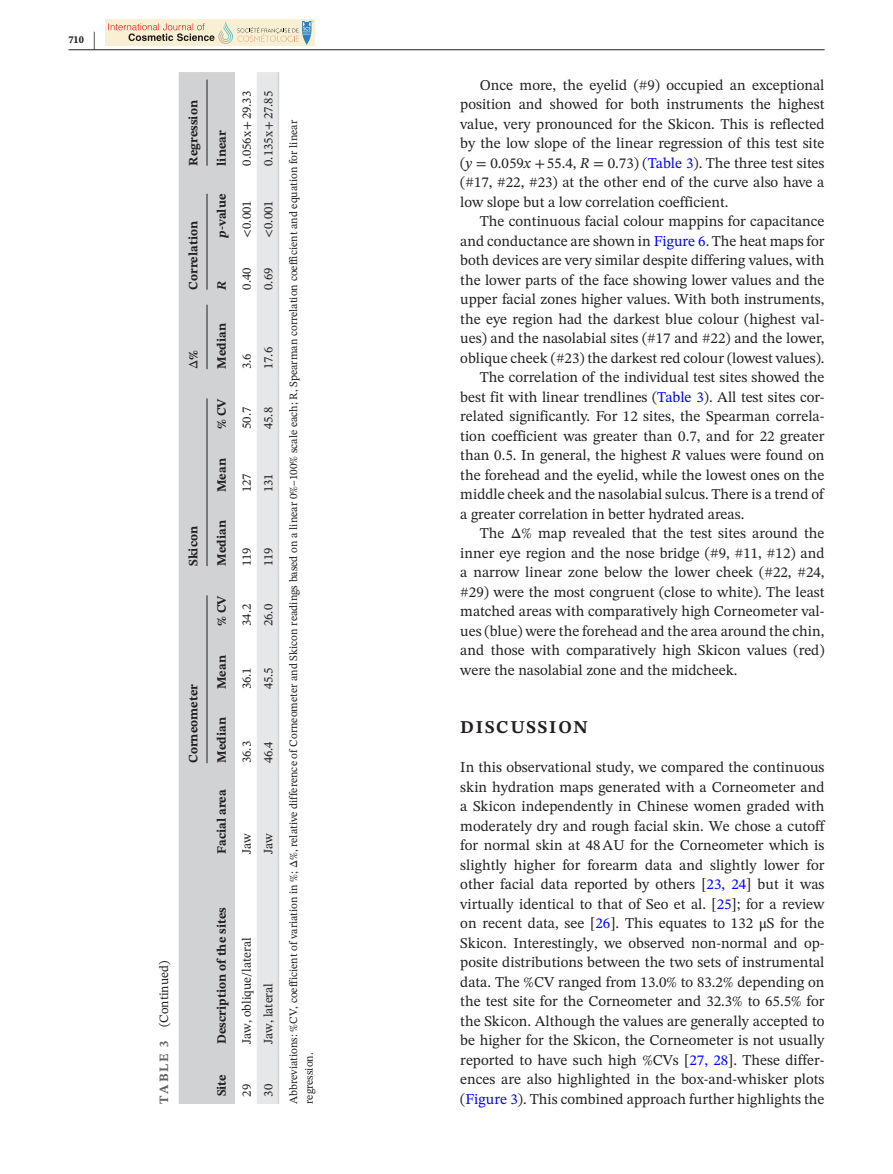
<style>
.page{position:relative;width:893px;height:1174px;background:#fff}
.page>*{position:absolute;margin:0;border:0;box-sizing:border-box;transform-origin:0 0}
.t1{font:700 18px "STIX Two Text";letter-spacing:.1em;color:#231f20}
.t2{font:15px/19.5px "STIX Two Text";color:#231f20;text-align:justify}
.t3{font:12.75px "STIX Two Text";color:#231f20}
.t4{font:700 12.75px "STIX Two Text";color:#231f20}
.t5{font:700 12.75px "STIX Two Text";letter-spacing:.14em;color:#636366}
.t6{font:12.75px "STIX";color:#231f20}
.t7{font:italic 700 12.75px "STIX Two Text";color:#231f20}
.t8{font:11.25px "STIX Two Text";color:#231f20}
.t9{font:700 10.5px "STIX Two Text";color:#231f20}
.s1{font-size:21px}
.s2{font-family:"STIX"}
.s3{font-style:italic}
.s4{font-family:"STIX Two Text";font-weight:700}
.s5{color:#00f}
</style>
<div class="page">
<hr style="left:68px;top:49px;width:756px;height:1px;background:#231f20">
<img style="left:105px;top:20px;width:210px;height:25px">
<svg style="left:108px;top:21px;width:192px;height:23px;background:#e5d7bd"></svg>
<div style="left:179px;top:72px;width:56px;height:1032px;background:#d1d2d4"></div>
<div style="left:257px;top:72px;width:21px;height:1032px;background:#e6e7e9"></div>
<hr style="left:278px;top:1051px;width:1px;height:53px;background:#d1d2d4">
<hr style="left:278px;top:861px;width:1px;height:190px;background:#d1d2d4">
<hr style="left:278px;top:770px;width:1px;height:91px;background:#d1d2d4">
<hr style="left:278px;top:697px;width:1px;height:73px;background:#d1d2d4">
<hr style="left:278px;top:633px;width:1px;height:64px;background:#d1d2d4">
<hr style="left:278px;top:573px;width:1px;height:60px;background:#d1d2d4">
<hr style="left:278px;top:500px;width:1px;height:73px;background:#d1d2d4">
<hr style="left:278px;top:436px;width:1px;height:64px;background:#d1d2d4">
<hr style="left:278px;top:376px;width:1px;height:60px;background:#d1d2d4">
<hr style="left:278px;top:297px;width:1px;height:79px;background:#d1d2d4">
<hr style="left:278px;top:245px;width:1px;height:52px;background:#d1d2d4">
<hr style="left:278px;top:173px;width:1px;height:72px;background:#d1d2d4">
<hr style="left:278px;top:72px;width:1px;height:101px;background:#d1d2d4">
<hr style="left:207px;top:595px;width:1px;height:168px;background:#231f20">
<hr style="left:207px;top:398px;width:1px;height:168px;background:#231f20">
<hr style="left:207px;top:305px;width:1px;height:64px;background:#231f20">
<hr style="left:207px;top:194px;width:1px;height:96px;background:#231f20">
<hr style="left:207px;top:80px;width:1px;height:86px;background:#231f20">
<p class="t9" style="left:68px;top:32px;width:29px">710 <span class="s1">|</span></p>
<p class="t3" style="left:237px;top:166px;width:76px;rotate:-90deg">0.056x<span class="s2">+</span>29.33</p>
<p class="t3" style="left:259px;top:166px;width:76px;rotate:-90deg">0.135x<span class="s2">+</span>27.85</p>
<p class="t4" style="left:184px;top:166px;width:67px;rotate:-90deg">Regression</p>
<p class="t8" style="left:285px;top:1104px;width:985px;rotate:-90deg">Abbreviations: %CV, coefficient of variation in %; <span class="s2">Δ</span>%, relative difference of Corneometer and Skicon readings based on a linear 0%–100% scale each; R, Spearman correlation coefficient and equation for linear</p>
<p class="t4" style="left:212px;top:166px;width:37px;rotate:-90deg">linear</p>
<p class="t4" style="left:212px;top:237px;width:45px;rotate:-90deg"><span class="s3">p</span>-value</p>
<p class="t3" style="left:237px;top:238px;width:39px;rotate:-90deg"><span class="s2">&lt;</span>0.001</p>
<p class="t3" style="left:259px;top:238px;width:39px;rotate:-90deg"><span class="s2">&lt;</span>0.001</p>
<p class="t4" style="left:184px;top:290px;width:70px;rotate:-90deg">Correlation</p>
<p class="t3" style="left:237px;top:290px;width:24px;rotate:-90deg">0.40</p>
<p class="t3" style="left:259px;top:290px;width:24px;rotate:-90deg">0.69</p>
<p class="t7" style="left:212px;top:290px;width:11px;rotate:-90deg">R</p>
<p class="t4" style="left:212px;top:369px;width:47px;rotate:-90deg">Median</p>
<p class="t3" style="left:259px;top:369px;width:24px;rotate:-90deg">17.6</p>
<p class="t6" style="left:185px;top:369px;width:21px;rotate:-90deg">Δ<span class="s4">%</span></p>
<p class="t3" style="left:237px;top:369px;width:17px;rotate:-90deg">3.6</p>
<p class="t4" style="left:212px;top:429px;width:33px;rotate:-90deg">% CV</p>
<p class="t3" style="left:237px;top:429px;width:24px;rotate:-90deg">50.7</p>
<p class="t3" style="left:259px;top:429px;width:24px;rotate:-90deg">45.8</p>
<p class="t4" style="left:212px;top:492px;width:36px;rotate:-90deg">Mean</p>
<p class="t3" style="left:237px;top:492px;width:20px;rotate:-90deg">127</p>
<p class="t3" style="left:259px;top:492px;width:20px;rotate:-90deg">131</p>
<p class="t4" style="left:212px;top:566px;width:47px;rotate:-90deg">Median</p>
<p class="t4" style="left:184px;top:566px;width:42px;rotate:-90deg">Skicon</p>
<p class="t3" style="left:237px;top:566px;width:20px;rotate:-90deg">119</p>
<p class="t3" style="left:259px;top:566px;width:20px;rotate:-90deg">119</p>
<p class="t4" style="left:212px;top:626px;width:33px;rotate:-90deg">% CV</p>
<p class="t3" style="left:237px;top:626px;width:24px;rotate:-90deg">34.2</p>
<p class="t3" style="left:259px;top:626px;width:24px;rotate:-90deg">26.0</p>
<p class="t4" style="left:212px;top:689px;width:36px;rotate:-90deg">Mean</p>
<p class="t3" style="left:259px;top:689px;width:24px;rotate:-90deg">45.5</p>
<p class="t3" style="left:237px;top:689px;width:24px;rotate:-90deg">36.1</p>
<p class="t4" style="left:184px;top:763px;width:81px;rotate:-90deg">Corneometer</p>
<p class="t4" style="left:212px;top:763px;width:47px;rotate:-90deg">Median</p>
<p class="t3" style="left:259px;top:763px;width:24px;rotate:-90deg">46.4</p>
<p class="t3" style="left:237px;top:763px;width:24px;rotate:-90deg">36.3</p>
<p class="t4" style="left:212px;top:854px;width:66px;rotate:-90deg">Facial area</p>
<p class="t3" style="left:237px;top:854px;width:23px;rotate:-90deg">Jaw</p>
<p class="t3" style="left:259px;top:854px;width:23px;rotate:-90deg">Jaw</p>
<p class="t4" style="left:212px;top:1044px;width:138px;rotate:-90deg">Description of the sites</p>
<p class="t3" style="left:237px;top:1044px;width:108px;rotate:-90deg">Jaw, oblique/lateral</p>
<p class="t3" style="left:155px;top:1027px;width:68px;rotate:-90deg">(Continued)</p>
<p class="t3" style="left:259px;top:1044px;width:63px;rotate:-90deg">Jaw, lateral</p>
<p class="t5" style="left:155px;top:1104px;width:65px;rotate:-90deg">TABLE 3</p>
<p class="t8" style="left:301px;top:1104px;width:53px;rotate:-90deg">regression.</p>
<p class="t4" style="left:212px;top:1096px;width:24px;rotate:-90deg">Site</p>
<p class="t3" style="left:259px;top:1096px;width:14px;rotate:-90deg">30</p>
<p class="t3" style="left:237px;top:1096px;width:14px;rotate:-90deg">29</p>
<p class="t2" style="left:460px;top:75px;width:366px;text-indent:20px">Once more, the eyelid (#9) occupied an exceptional position and showed for both instruments the highest value, very pronounced for the Skicon. This is reflected by the low slope of the linear regression of this test site (<span class="s3">y</span> <span class="s2">=</span> 0.059<span class="s3">x</span> <span class="s2">+</span>55.4, <span class="s3">R</span> <span class="s2">=</span> 0.73) (<span class="s5">Table 3</span>). The three test sites (#17, #22, #23) at the other end of the curve also have a low slope but a low correlation coefficient.</p>
<p class="t2" style="left:480px;top:211px;width:346px">The continuous facial colour mappins for capacitance</p>
<p class="t2" style="left:460px;top:231px;width:366px">and conductance are shown in <span class="s5">Figure 6</span>. The heat maps for</p>
<p class="t2" style="left:460px;top:250px;width:366px">both devices are very similar despite differing values, with</p>
<p class="t2" style="left:460px;top:270px;width:366px">the lower parts of the face showing lower values and the</p>
<p class="t2" style="left:460px;top:289px;width:366px">upper facial zones higher values. With both instruments,</p>
<p class="t2" style="left:460px;top:309px;width:366px">the eye region had the darkest blue colour (highest val-</p>
<p class="t2" style="left:460px;top:328px;width:366px">ues) and the nasolabial sites (#17 and #22) and the lower,</p>
<p class="t2" style="left:460px;top:348px;width:366px">oblique cheek (#23) the darkest red colour (lowest values).</p>
<p class="t2" style="left:480px;top:367px;width:346px">The correlation of the individual test sites showed the</p>
<p class="t2" style="left:460px;top:387px;width:366px">best fit with linear trendlines (<span class="s5">Table 3</span>). All test sites cor-</p>
<p class="t2" style="left:460px;top:406px;width:366px">related significantly. For 12 sites, the Spearman correla-</p>
<p class="t2" style="left:460px;top:426px;width:366px">tion coefficient was greater than 0.7, and for 22 greater</p>
<p class="t2" style="left:460px;top:445px;width:366px">than 0.5. In general, the highest <span class="s3">R</span> values were found on</p>
<p class="t2" style="left:460px;top:465px;width:366px">the forehead and the eyelid, while the lowest ones on the</p>
<p class="t2" style="left:460px;top:484px;width:365px">middle cheek and the nasolabial sulcus. There is a trend of</p>
<p class="t2" style="left:460px;top:504px;width:286px">a greater correlation in better hydrated areas.</p>
<p class="t2" style="left:480px;top:523px;width:346px">The <span class="s2">Δ</span>% map revealed that the test sites around the</p>
<p class="t2" style="left:460px;top:543px;width:366px">inner eye region and the nose bridge (#9, #11, #12) and</p>
<p class="t2" style="left:460px;top:562px;width:366px">a narrow linear zone below the lower cheek (#22, #24,</p>
<p class="t2" style="left:460px;top:582px;width:366px">#29) were the most congruent (close to white). The least</p>
<p class="t2" style="left:460px;top:601px;width:366px">matched areas with comparatively high Corneometer val-</p>
<p class="t2" style="left:460px;top:621px;width:366px">ues (blue) were the forehead and the area around the chin,</p>
<p class="t2" style="left:460px;top:640px;width:366px">and those with comparatively high Skicon values (red)</p>
<p class="t2" style="left:460px;top:660px;width:279px">were the nasolabial zone and the midcheek.</p>
<p class="t1" style="left:460px;top:714px;width:129px">DISCUSSION</p>
<p class="t2" style="left:460px;top:757px;width:366px">In this observational study, we compared the continuous skin hydration maps generated with a Corneometer and a Skicon independently in Chinese women graded with moderately dry and rough facial skin. We chose a cutoff for normal skin at 48AU for the Corneometer which is slightly higher for forearm data and slightly lower for other facial data reported by others [<span class="s5">23, 24</span>] but it was virtually identical to that of Seo et al. [<span class="s5">25</span>]; for a review on recent data, see [<span class="s5">26</span>]. This equates to 132 <span class="s2">μ</span>S for the Skicon. Interestingly, we observed non-normal and op&shy;posite distributions between the two sets of instrumental data. The %CV ranged from 13.0% to 83.2% depending on the test site for the Corneometer and 32.3% to 65.5% for the Skicon. Although the values are generally accepted to be higher for the Skicon, the Corneometer is not usually reported to have such high %CVs [<span class="s5">27, 28</span>]. These differ&shy;ences are also highlighted in the box-and-whisker plots (<span class="s5">Figure 3</span>). This combined approach further highlights the</p>
</div>
